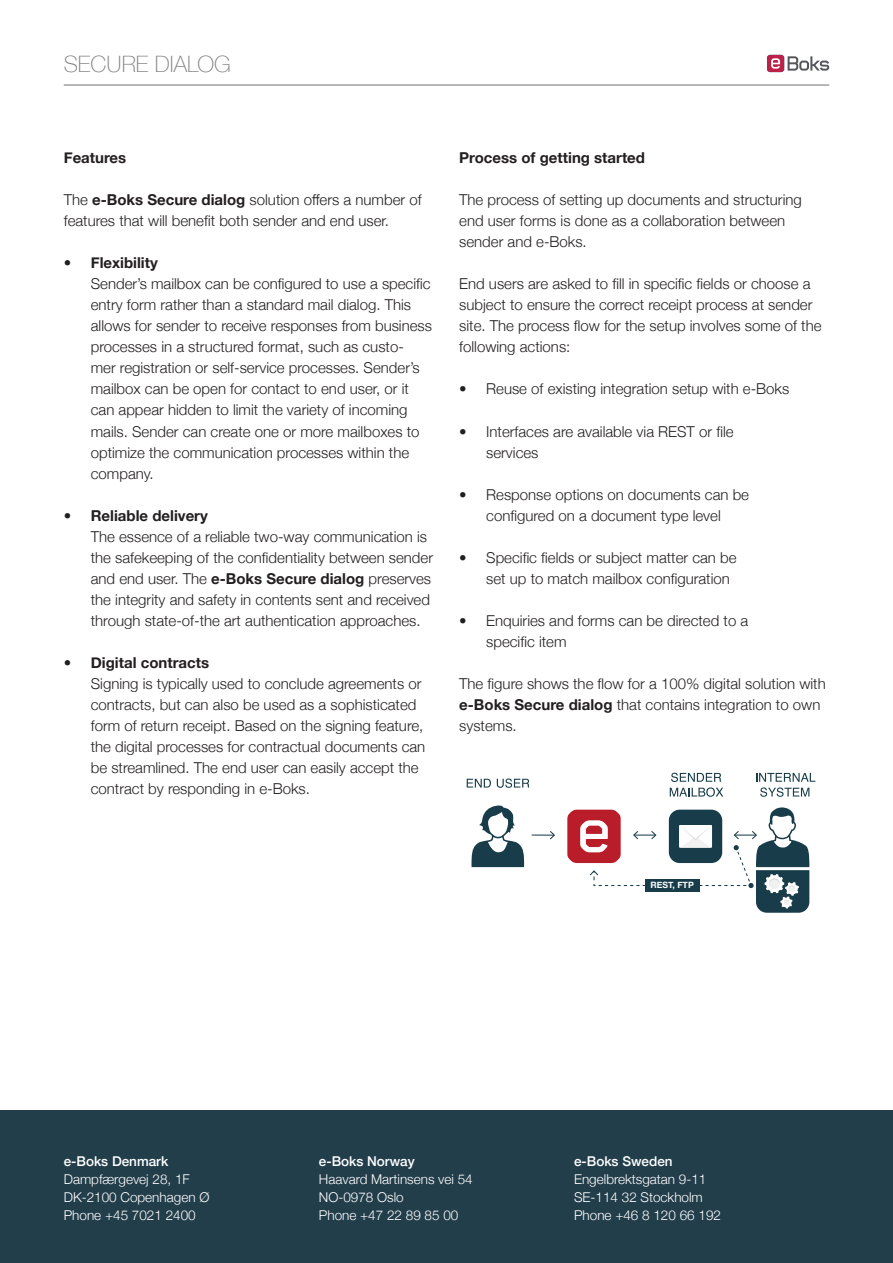
<style>
.page{position:relative;width:893px;height:1263px;background:#fff}
.page>*{position:absolute;margin:0;border:0;box-sizing:border-box;transform-origin:0 0}
.t1{font:100 22.5px "Helvetica Neue";color:#7f7f7f}
.t2{font:300 15px/21px "Helvetica Neue";color:#231f20}
.t3{font:700 15px "Helvetica Neue";color:#231f20}
.t4{font:300 13.5px "Helvetica Neue";color:#fff}
.t5{font:500 13.5px "Helvetica Neue";color:#fff}
.t6{font:700 8.7px "Helvetica Neue";color:#fff}
.s1{font-weight:700}
</style>
<div class="page">
<svg style="left:767px;top:55px;width:62px;height:17px"></svg>
<hr style="left:64px;top:84px;width:765px;height:2px;background:#7f7f7f">
<div style="left:0;top:1110px;width:893px;height:153px;background:#233e4b"></div>
<hr style="left:532px;top:834px;width:22px;height:2px;background:#183c49">
<svg style="left:550px;top:831px;width:5px;height:8px"></svg>
<svg style="left:467px;top:779px;width:24px;height:8px"></svg>
<svg style="left:497px;top:778px;width:32px;height:10px"></svg>
<svg style="left:670px;top:773px;width:53px;height:24px"></svg>
<svg style="left:756px;top:773px;width:59px;height:24px"></svg>
<svg style="left:471px;top:805px;width:53px;height:62px"></svg>
<svg style="left:567px;top:807px;width:243px;height:106px"></svg>
<div style="left:645px;top:879px;width:55px;height:13px;background:#183c49"></div>
<p class="t1" style="left:64px;top:47px;width:169px">SECURE DIALOG</p>
<p class="t3" style="left:64px;top:146px;width:64px">Features</p>
<p class="t2" style="left:64px;top:189px;width:359px">The <span class="s1">e-Boks Secure dialog</span> solution offers a number of features that will benefit both sender and end user.</p>
<p class="t2" style="left:91px;top:252px;width:343px;text-indent:-27px">• <span class="s1">Flexibility<br></span>Sender’s mailbox can be configured to use a specific entry form rather than a standard mail dialog. This allows for sender to receive responses from business processes in a structured format, such as custo&shy;mer registration or self-service processes. Sender’s mailbox can be open for contact to end user, or it can appear hidden to limit the variety of incoming mails. Sender can create one or more mailboxes to optimize the communication processes within the company.</p>
<p class="t2" style="left:91px;top:504px;width:344px;text-indent:-27px">• <span class="s1">Reliable delivery<br></span>The essence of a reliable two-way communication is the safekeeping of the confidentiality between sender and end user. The <span class="s1">e-Boks Secure dialog</span> preserves the integrity and safety in contents sent and received through state-of-the art authentication approaches.</p>
<p class="t2" style="left:91px;top:651px;width:336px;text-indent:-27px">• <span class="s1">Digital contracts<br></span>Signing is typically used to conclude agreements or contracts, but can also be used as a sophisticated form of return receipt. Based on the signing feature, the digital processes for contractual documents can be streamlined. The end user can easily accept the contract by responding in e-Boks.</p>
<p class="t3" style="left:459px;top:146px;width:187px">Process of getting started</p>
<p class="t2" style="left:459px;top:189px;width:344px">The process of setting up documents and structuring end user forms is done as a collaboration between</p>
<p class="t2" style="left:459px;top:231px;width:129px">sender and e-Boks.</p>
<p class="t2" style="left:459px;top:273px;width:364px">End users are asked to fill in specific fields or choose a subject to ensure the correct receipt process at sender site. The process flow for the setup involves some of the following actions:</p>
<p class="t2" style="left:459px;top:378px;width:332px">• Reuse of existing integration setup with e-Boks</p>
<p class="t2" style="left:486px;top:420px;width:249px;text-indent:-27px">• Interfaces are available via REST or file services</p>
<p class="t2" style="left:459px;top:483px;width:291px;text-align:center">• Response options on documents can be configured on a document type level</p>
<p class="t2" style="left:486px;top:546px;width:252px;text-indent:-27px">• Specific fields or subject matter can be set up to match mailbox configuration</p>
<p class="t2" style="left:486px;top:609px;width:264px;text-indent:-27px">• Enquiries and forms can be directed to a specific item</p>
<p class="t2" style="left:459px;top:672px;width:368px">The figure shows the flow for a 100% digital solution with <span class="s1">e-Boks Secure dialog</span> that contains integration to own systems.</p>
<p class="t6" style="left:651px;top:878px;width:45px">REST, FTP</p>
<p class="t5" style="left:64px;top:1150px;width:106px">e-Boks Denmark</p>
<p class="t4" style="left:64px;top:1168px;width:128px">Dampfærgevej 28, 1F</p>
<p class="t4" style="left:64px;top:1186px;width:147px">DK-2100 Copenhagen Ø</p>
<p class="t4" style="left:64px;top:1204px;width:133px">Phone +45 7021 2400</p>
<p class="t5" style="left:319px;top:1150px;width:97px">e-Boks Norway</p>
<p class="t4" style="left:319px;top:1168px;width:155px">Haavard Martinsens vei 54</p>
<p class="t4" style="left:319px;top:1186px;width:86px">NO-0978 Oslo</p>
<p class="t4" style="left:319px;top:1204px;width:141px">Phone +47 22 89 85 00</p>
<p class="t5" style="left:574px;top:1150px;width:100px">e-Boks Sweden</p>
<p class="t4" style="left:574px;top:1168px;width:134px">Engelbrektsgatan 9-11</p>
<p class="t4" style="left:574px;top:1186px;width:130px">SE-114 32 Stockholm</p>
<p class="t4" style="left:574px;top:1204px;width:148px">Phone +46 8 120 66 192</p>
</div>
